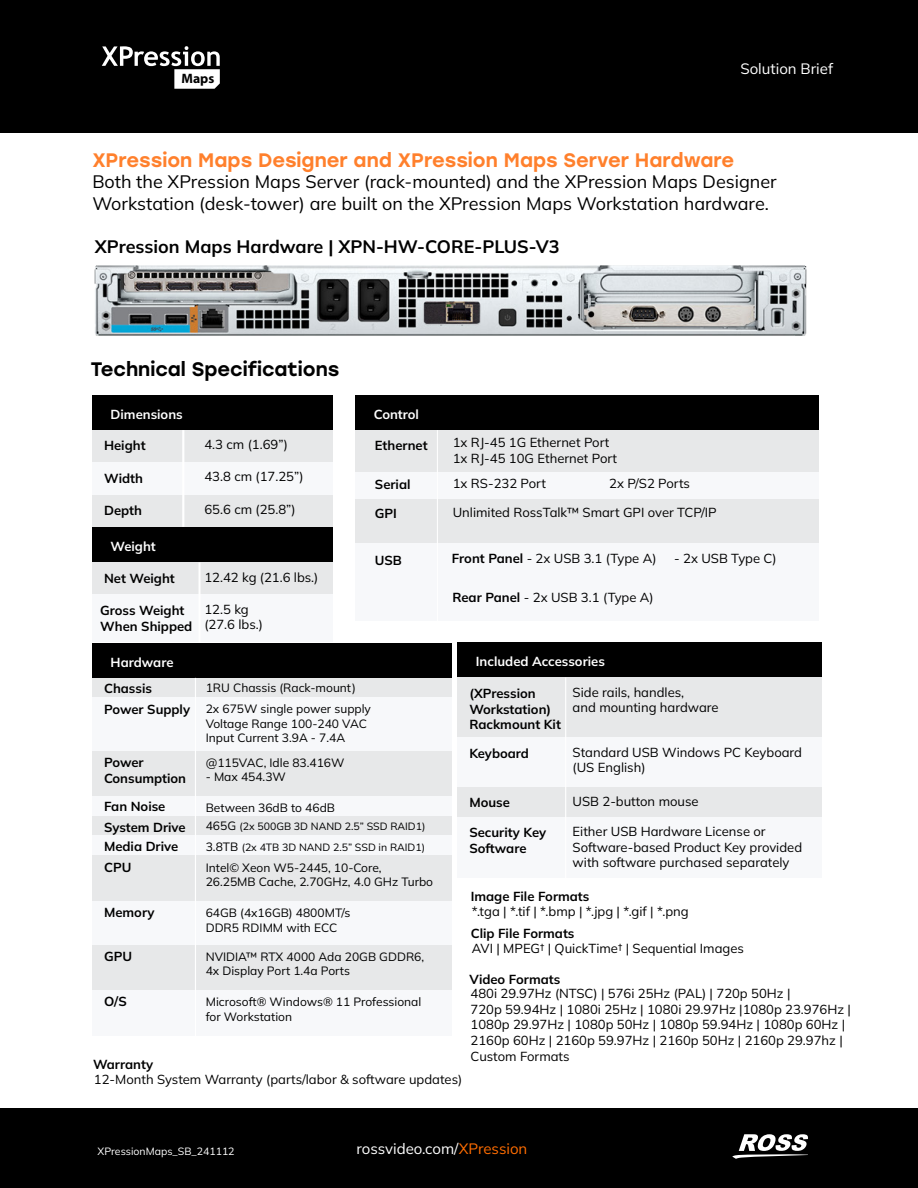
<style>
.page{position:relative;width:918px;height:1188px;background:#fff}
.page>*{position:absolute;margin:0;border:0;box-sizing:border-box;transform-origin:0 0}
.t1{font:500 19.5px "Stolzl";color:#ff802c}
.t2{font:500 19.5px "Stolzl";color:#000}
.t3{font:18px/21.6px "Mulish";color:#000}
.t4{font:700 18px "Mulish";color:#000}
.t5{font:15px "Mulish";color:#fff}
.t6{font:700 13.65px "Myriad Pro";color:#000}
.t7{font:13.05px/15.6px "Mulish";color:#000}
.t8{font:700 13.05px/15.6px "Mulish";color:#000}
.t9{font:700 13.05px "Mulish";color:#fff}
.t10{font:12px/14.4px "Mulish";color:#000}
.t11{font:10.5px "Mulish";color:#000}
.t12{font:10.5px "Mulish";color:#fff}
.s1{font-weight:700}
.s2{font-size:12px}
.s3{color:#ff6d00}
</style>
<div class="page">
<div style="left:0;top:0;width:918px;height:132px;background:#000"></div>
<div style="left:0;top:1108px;width:918px;height:80px;background:#000"></div>
<svg style="left:732px;top:1134px;width:76px;height:25px"></svg>
<img style="left:94px;top:265px;width:713px;height:71px">
<div style="left:92px;top:430px;width:241px;height:33px;background:#e7e8e9"></div>
<div style="left:92px;top:395px;width:240px;height:35px;background:#000"></div>
<div style="left:92px;top:494px;width:241px;height:33px;background:#e7e8e9"></div>
<div style="left:92px;top:462px;width:241px;height:33px;background:#f7f8fa"></div>
<div style="left:355px;top:499px;width:464px;height:45px;background:#e7e8e9"></div>
<div style="left:355px;top:472px;width:464px;height:27px;background:#f7f8fa"></div>
<div style="left:355px;top:543px;width:464px;height:78px;background:#f7f8fa"></div>
<hr style="left:182px;top:430px;width:2px;height:97px;background:#fff">
<div style="left:92px;top:678px;width:360px;height:20px;background:#e7e8e9"></div>
<div style="left:92px;top:751px;width:360px;height:45px;background:#e7e8e9"></div>
<div style="left:92px;top:643px;width:360px;height:35px;background:#000"></div>
<div style="left:92px;top:816px;width:360px;height:20px;background:#e7e8e9"></div>
<div style="left:92px;top:796px;width:360px;height:20px;background:#f7f8fa"></div>
<div style="left:92px;top:835px;width:360px;height:20px;background:#f7f8fa"></div>
<div style="left:92px;top:697px;width:360px;height:53px;background:#f7f8fa"></div>
<div style="left:92px;top:856px;width:360px;height:45px;background:#e7e8e9"></div>
<div style="left:92px;top:901px;width:360px;height:46px;background:#f7f8fa"></div>
<div style="left:92px;top:945px;width:360px;height:45px;background:#e7e8e9"></div>
<div style="left:92px;top:990px;width:360px;height:46px;background:#f7f8fa"></div>
<div style="left:92px;top:562px;width:241px;height:33px;background:#e7e8e9"></div>
<div style="left:92px;top:528px;width:240px;height:34px;background:#000"></div>
<div style="left:92px;top:595px;width:241px;height:47px;background:#f7f8fa"></div>
<hr style="left:199px;top:563px;width:2px;height:79px;background:#fff">
<div style="left:355px;top:430px;width:464px;height:42px;background:#e7e8e9"></div>
<div style="left:355px;top:395px;width:464px;height:35px;background:#000"></div>
<hr style="left:195px;top:678px;width:1px;height:358px;background:#fff">
<div style="left:457px;top:677px;width:365px;height:60px;background:#e7e8e9"></div>
<div style="left:457px;top:643px;width:365px;height:34px;background:#000"></div>
<div style="left:457px;top:787px;width:365px;height:30px;background:#e7e8e9"></div>
<div style="left:457px;top:737px;width:365px;height:50px;background:#f7f8fa"></div>
<div style="left:457px;top:817px;width:365px;height:61px;background:#f7f8fa"></div>
<hr style="left:565px;top:678px;width:1px;height:200px;background:#fff">
<svg style="left:102px;top:46px;width:118px;height:43px"></svg>
<hr style="left:437px;top:430px;width:1px;height:191px;background:#fff">
<p class="t6" style="left:181px;top:70px;width:34px">Maps</p>
<p class="t5" style="left:740px;top:59px;width:94px">Solution Brief</p>
<h1 class="t1" style="left:92px;top:146px;width:643px">XPression Maps Designer and XPression Maps Server Hardware</h1>
<h2 class="t3" style="left:92px;top:171px;width:686px">Both the XPression Maps Server (rack-mounted) and the XPression Maps Designer<br>Workstation (desk-tower) are built on the XPression Maps Workstation hardware.</h2>
<h2 class="t4" style="left:95px;top:234px;width:466px">XPression Maps Hardware | XPN-HW-CORE-PLUS-V3</h2>
<h1 class="t2" style="left:91px;top:356px;width:250px">Technical Specifications</h1>
<p class="t9" style="left:111px;top:405px;width:74px">Dimensions</p>
<p class="t8" style="left:104px;top:438px;width:43px">Height</p>
<p class="t7" style="left:204px;top:436px;width:85px">4.3 cm (1.69”)</p>
<p class="t8" style="left:104px;top:470px;width:40px">Width</p>
<p class="t7" style="left:204px;top:469px;width:101px">43.8 cm (17.25”)</p>
<p class="t8" style="left:104px;top:502px;width:39px">Depth</p>
<p class="t7" style="left:204px;top:501px;width:93px">65.6 cm (25.8”)</p>
<p class="t9" style="left:111px;top:538px;width:47px">Weight</p>
<p class="t8" style="left:104px;top:570px;width:72px">Net Weight</p>
<p class="t7" style="left:204px;top:569px;width:115px">12.42 kg (21.6 lbs.)</p>
<p class="t7" style="left:204px;top:601px;width:60px">12.5 kg (27.6 lbs.)</p>
<p class="t8" style="left:100px;top:602px;width:94px">Gross Weight<br>When Shipped</p>
<p class="t9" style="left:374px;top:405px;width:47px">Control</p>
<p class="t8" style="left:375px;top:438px;width:54px">Ethernet</p>
<p class="t7" style="left:453px;top:434px;width:166px">1x RJ-45 1G Ethernet Port<br>1x RJ-45 10G Ethernet Port</p>
<p class="t8" style="left:375px;top:476px;width:37px">Serial</p>
<p class="t7" style="left:453px;top:475px;width:95px">1x RS-232 Port</p>
<p class="t7" style="left:609px;top:475px;width:82px">2x P/S2 Ports</p>
<p class="t8" style="left:375px;top:505px;width:24px">GPI</p>
<p class="t7" style="left:453px;top:504px;width:266px">Unlimited RossTalk™ Smart GPI over TCP/IP</p>
<p class="t8" style="left:375px;top:552px;width:29px">USB</p>
<p class="t7" style="left:452px;top:550px;width:206px"><span class="s1">Front Panel</span> - 2x USB 3.1 (Type A)</p>
<p class="t7" style="left:674px;top:550px;width:104px">- 2x USB Type C)</p>
<p class="t7" style="left:453px;top:590px;width:203px"><span class="s1">Rear Panel</span> - 2x USB 3.1 (Type A)</p>
<p class="t9" style="left:111px;top:653px;width:64px">Hardware</p>
<p class="t8" style="left:104px;top:680px;width:49px">Chassis</p>
<p class="t10" style="left:206px;top:680px;width:152px">1RU Chassis (Rack-mount)</p>
<p class="t8" style="left:104px;top:702px;width:88px">Power Supply</p>
<p class="t10" style="left:206px;top:701px;width:167px">2x 675W single power supply<br>Voltage Range 100-240 VAC<br>Input Current 3.9A - 7.4A</p>
<p class="t8" style="left:104px;top:754px;width:84px">Power<br>Consumption</p>
<p class="t10" style="left:206px;top:755px;width:140px">@115VAC, Idle 83.416W</p>
<p class="t10" style="left:206px;top:770px;width:82px">- Max 454.3W</p>
<p class="t8" style="left:104px;top:799px;width:63px">Fan Noise</p>
<p class="t10" style="left:206px;top:800px;width:131px">Between 36dB to 46dB</p>
<p class="t8" style="left:104px;top:838px;width:76px">Media Drive</p>
<p class="t11" style="left:206px;top:840px;width:221px"><span class="s2">3.8TB</span> (2x 4TB 3D NAND 2.5” SSD in RAID1)</p>
<p class="t8" style="left:104px;top:819px;width:83px">System Drive</p>
<p class="t11" style="left:206px;top:819px;width:221px"><span class="s2">465G</span> (2x 500GB 3D NAND 2.5” SSD RAID1)</p>
<p class="t8" style="left:104px;top:859px;width:29px">CPU</p>
<p class="t10" style="left:206px;top:860px;width:229px">Intel© Xeon W5-2445, 10-Core,<br>26.25MB Cache, 2.70GHz, 4.0 GHz Turbo</p>
<p class="t8" style="left:104px;top:904px;width:52px">Memory</p>
<p class="t10" style="left:206px;top:905px;width:146px">64GB (4x16GB) 4800MT/s<br>DDR5 RDIMM with ECC</p>
<p class="t8" style="left:104px;top:948px;width:29px">GPU</p>
<p class="t10" style="left:206px;top:949px;width:220px">NVIDIA™ RTX 4000 Ada 20GB GDDR6,<br>4x Display Port 1.4a Ports</p>
<p class="t8" style="left:104px;top:994px;width:24px">O/S</p>
<p class="t10" style="left:206px;top:995px;width:217px">Microsoft® Windows® 11 Professional for Workstation</p>
<p class="t8" style="left:93px;top:1056px;width:62px">Warranty</p>
<p class="t7" style="left:94px;top:1071px;width:370px">12-Month System Warranty (parts/labor &amp; software updates)</p>
<p class="t9" style="left:476px;top:653px;width:130px">Included Accessories</p>
<p class="t7" style="left:573px;top:684px;width:148px">Side rails, handles,<br>and mounting hardware</p>
<p class="t8" style="left:469px;top:685px;width:93px">(XPression<br>Workstation)<br>Rackmount Kit</p>
<p class="t8" style="left:469px;top:745px;width:61px">Keyboard</p>
<p class="t7" style="left:573px;top:744px;width:231px">Standard USB Windows PC Keyboard (US English)</p>
<p class="t8" style="left:469px;top:795px;width:42px">Mouse</p>
<p class="t7" style="left:573px;top:793px;width:128px">USB 2-button mouse</p>
<p class="t8" style="left:469px;top:825px;width:78px">Security Key<br>Software</p>
<p class="t7" style="left:573px;top:823px;width:231px">Either USB Hardware License or<br>Software-based Product Key provided with software purchased separately</p>
<p class="t8" style="left:471px;top:888px;width:120px">Image File Formats</p>
<p class="t7" style="left:472px;top:903px;width:219px">*.tga | *.tif | *.bmp | *.jpg | *.gif | *.png</p>
<p class="t8" style="left:471px;top:925px;width:105px">Clip File Formats</p>
<p class="t7" style="left:472px;top:940px;width:274px">AVI | MPEG† | QuickTime† | Sequential Images</p>
<p class="t8" style="left:470px;top:971px;width:92px">Video Formats</p>
<p class="t7" style="left:471px;top:985px;width:382px">480i 29.97Hz (NTSC) | 576i 25Hz (PAL) | 720p 50Hz |<br>720p 59.94Hz | 1080i 25Hz | 1080i 29.97Hz |1080p 23.976Hz | 1080p 29.97Hz | 1080p 50Hz | 1080p 59.94Hz | 1080p 60Hz | 2160p 60Hz | 2160p 59.97Hz | 2160p 50Hz | 2160p 29.97hz | Custom Formats</p>
<p class="t12" style="left:98px;top:1144px;width:138px">XPressionMaps_SB_241112</p>
<p class="t5" style="left:357px;top:1139px;width:172px">rossvideo.com/<span class="s3">XPression</span></p>
</div>
